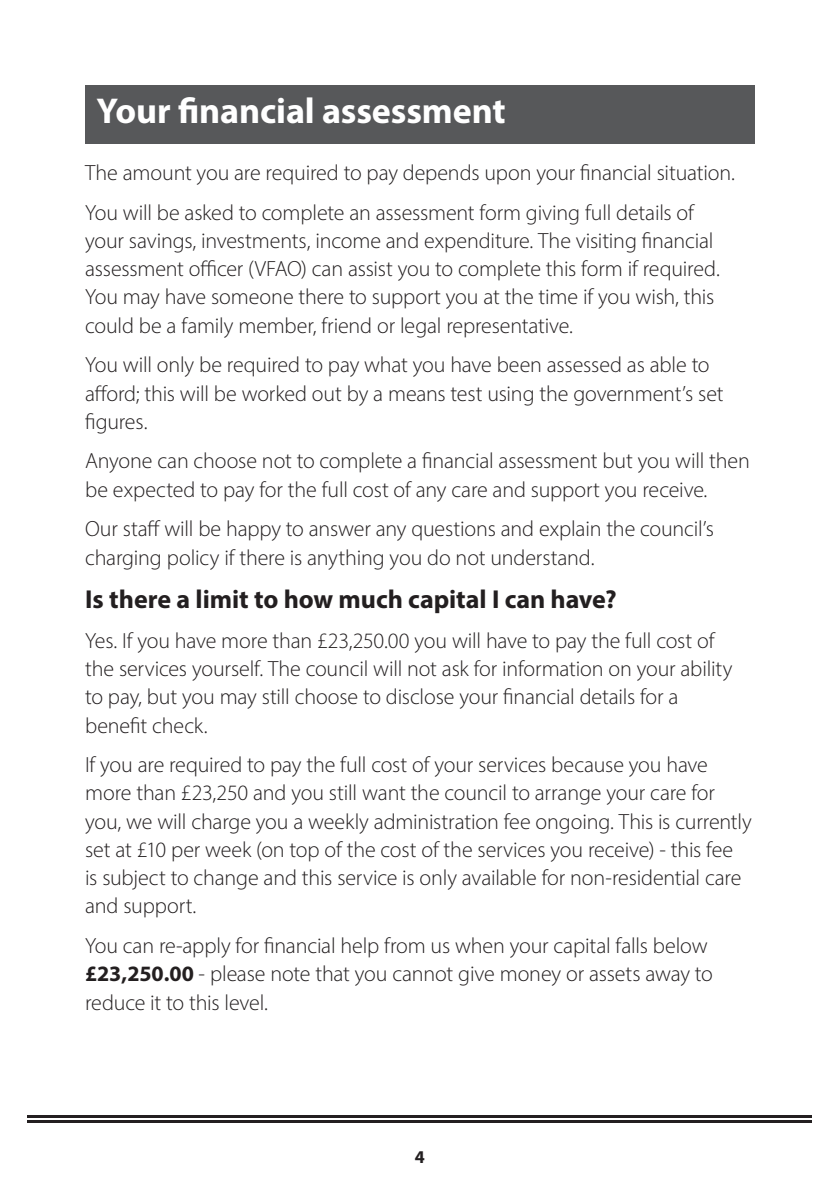
<style>
.page{position:relative;width:840px;height:1191px;background:#fff}
.page>*{position:absolute;margin:0;border:0;box-sizing:border-box;transform-origin:0 0}
.t1{font:700 36px "Myriad Pro";letter-spacing:-.005em;color:#fff}
.t2{font:700 26px "Myriad Pro";color:#231f20}
.t3{font:300 22px/28.2px "Myriad Pro";letter-spacing:-.01em;color:#231f20}
.t4{font:700 18px "Myriad Pro";color:#231f20}
.s1{font-weight:700}
</style>
<div class="page">
<hr style="left:28px;top:1120px;width:783px;height:3px;background:#231f20">
<hr style="left:28px;top:1114px;width:783px;height:3px;background:#231f20">
<div style="left:85px;top:85px;width:669px;height:59px;background:#57585a"></div>
<p class="t1" style="left:96px;top:88px;width:410px">Your financial assessment</p>
<p class="t3" style="left:85px;top:158px;width:651px">The amount you are required to pay depends upon your financial situation.</p>
<p class="t3" style="left:85px;top:198px;width:636px">You will be asked to complete an assessment form giving full details of your savings, investments, income and expenditure. The visiting financial assessment officer (VFAO) can assist you to complete this form if required.<br>You may have someone there to support you at the time if you wish, this could be a family member, friend or legal representative.</p>
<p class="t3" style="left:85px;top:351px;width:639px">You will only be required to pay what you have been assessed as able to afford; this will be worked out by a means test using the government’s set figures.</p>
<p class="t3" style="left:85px;top:447px;width:666px">Anyone can choose not to complete a financial assessment but you will then be expected to pay for the full cost of any care and support you receive.</p>
<p class="t3" style="left:85px;top:514px;width:630px">Our staff will be happy to answer any questions and explain the council’s charging policy if there is anything you do not understand.</p>
<p class="t2" style="left:85px;top:582px;width:532px">Is there a limit to how much capital I can have?</p>
<p class="t3" style="left:85px;top:626px;width:648px">Yes. If you have more than £23,250.00 you will have to pay the full cost of the services yourself. The council will not ask for information on your ability to pay, but you may still choose to disclose your financial details for a benefit check.</p>
<p class="t3" style="left:85px;top:750px;width:667px">If you are required to pay the full cost of your services because you have more than £23,250 and you still want the council to arrange your care for you, we will charge you a weekly administration fee ongoing. This is currently set at £10 per week (on top of the cost of the services you receive) - this fee<br>is subject to change and this service is only available for non-residential care and support.</p>
<p class="t3" style="left:85px;top:931px;width:629px">You can re-apply for financial help from us when your capital falls below <span class="s1">£23,250.00</span> - please note that you cannot give money or assets away to reduce it to this level.</p>
<p class="t4" style="left:415px;top:1144px;width:11px">4</p>
</div>
